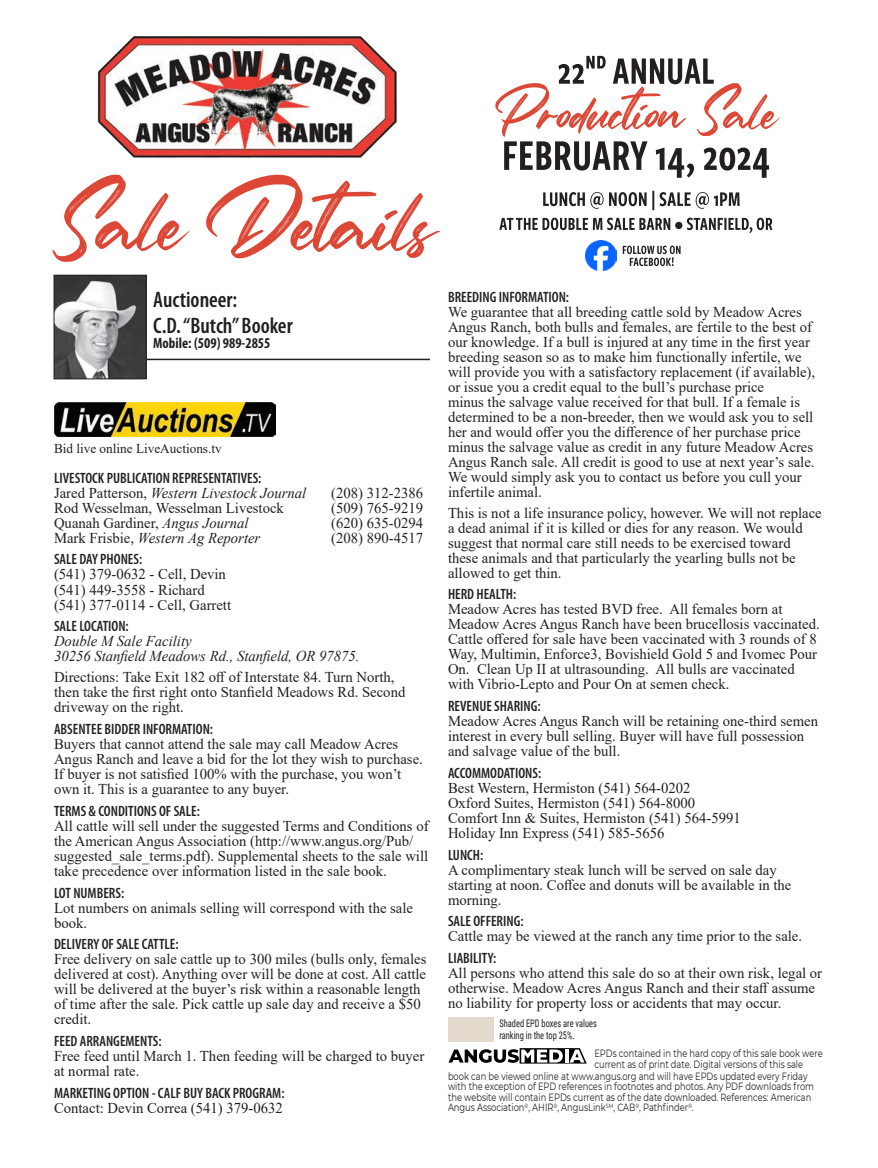
<style>
.page{position:relative;width:878px;height:1168px;background:#fff}
.page>*{position:absolute;margin:0;border:0;box-sizing:border-box;transform-origin:0 0}
.t1{font:70.5px "Batteny Personal Use";letter-spacing:-.03em;color:#dd4736}
.t2{font:600 condensed 22.5px "Myriad Pro";color:#231f20}
.t3{font:15px/15px "Times New Roman";color:#231f20}
.t4{font:600 condensed 15px "Myriad Pro";color:#231f20}
.t5{font:italic 15px "Times New Roman";color:#231f20}
.t6{font:700 condensed 15px "Myriad Pro";color:#231f20}
.t7{font:13.5px "Times New Roman";color:#231f20}
.t8{font:10.5px/10.5px "Montserrat";color:#231f20;scale:.79 1}
.t9{font:10.5px/12.6px "Roboto Condensed";color:#231f20;scale:.8 1}
.s1{font-style:normal}
.s2{font-style:italic}
</style>
<div class="page">
<hr style="left:132px;top:359px;width:298px;height:1px;background:#231f20">
<img style="left:56px;top:277px;width:88px;height:100px">
<div style="left:54px;top:275px;width:92px;height:104px;border:1px solid #231f20"></div>
<svg style="left:448px;top:1048px;width:138px;height:15px"></svg>
<img style="left:97px;top:36px;width:300px;height:122px">
<svg style="left:495px;top:56px;width:285px;height:122px"></svg>
<svg style="left:543px;top:191px;width:196px;height:19px"></svg>
<svg style="left:499px;top:218px;width:273px;height:15px"></svg>
<img style="left:54px;top:402px;width:221px;height:35px">
<img style="left:585px;top:240px;width:31px;height:31px">
<svg style="left:622px;top:246px;width:58px;height:20px"></svg>
<div style="left:448px;top:1017px;width:45px;height:24px;background:#e3d9cd"></div>
<h1 class="t1" style="left:52px;top:185px;width:386px">Sale Details</h1>
<p class="t2" style="left:153px;top:286px;width:86px">Auctioneer:</p>
<p class="t2" style="left:153px;top:311px;width:141px">C.D. “Butch” Booker</p>
<p class="t6" style="left:153px;top:333px;width:119px">Mobile: (509) 989-2855</p>
<p class="t4" style="left:448px;top:287px;width:123px">BREEDING INFORMATION:</p>
<p class="t3" style="left:448px;top:304px;width:369px">We guarantee that all breeding cattle sold by Meadow Acres Angus Ranch, both bulls and females, are fertile to the best of our knowledge. If a bull is injured at any time in the first year breeding season so as to make him functionally infertile, we will provide you with a satisfactory replacement (if available), or issue you a credit equal to the bull’s purchase price<br>minus the salvage value received for that bull. If a female is determined to be a non-breeder, then we would ask you to sell her and would offer you the difference of her purchase price minus the salvage value as credit in any future Meadow Acres Angus Ranch sale. All credit is good to use at next year’s sale.<br>We would simply ask you to contact us before you cull your infertile animal.</p>
<p class="t3" style="left:448px;top:505px;width:375px">This is not a life insurance policy, however. We will not replace a dead animal if it is killed or dies for any reason. We would suggest that normal care still needs to be exercised toward these animals and that particularly the yearling bulls not be allowed to get thin.</p>
<p class="t4" style="left:448px;top:585px;width:70px">HERD HEALTH:</p>
<p class="t3" style="left:448px;top:601px;width:373px">Meadow Acres has tested BVD free. All females born at Meadow Acres Angus Ranch have been brucellosis vaccinated.<br>Cattle offered for sale have been vaccinated with 3 rounds of 8<br>Way, Multimin, Enforce3, Bovishield Gold 5 and Ivomec Pour On. Clean Up II at ultrasounding. All bulls are vaccinated with Vibrio-Lepto and Pour On at semen check.</p>
<p class="t4" style="left:448px;top:697px;width:94px">REVENUE SHARING:</p>
<p class="t3" style="left:448px;top:713px;width:371px">Meadow Acres Angus Ranch will be retaining one-third semen interest in every bull selling. Buyer will have full possession and salvage value of the bull.</p>
<p class="t4" style="left:448px;top:764px;width:95px">ACCOMMODATIONS:</p>
<p class="t3" style="left:448px;top:780px;width:244px">Best Western, Hermiston (541) 564-0202</p>
<p class="t3" style="left:448px;top:795px;width:249px">Oxford Suites, Hermiston (541) 564-8000</p>
<p class="t3" style="left:448px;top:810px;width:294px">Comfort Inn &amp; Suites, Hermiston (541) 564-5991</p>
<p class="t3" style="left:448px;top:825px;width:218px">Holiday Inn Express (541) 585-5656</p>
<p class="t4" style="left:448px;top:845px;width:37px">LUNCH:</p>
<p class="t3" style="left:448px;top:862px;width:345px">A complimentary steak lunch will be served on sale day starting at noon. Coffee and donuts will be available in the morning.</p>
<p class="t4" style="left:448px;top:912px;width:77px">SALE OFFERING:</p>
<p class="t3" style="left:448px;top:928px;width:355px">Cattle may be viewed at the ranch any time prior to the sale.</p>
<p class="t4" style="left:448px;top:949px;width:50px">LIABILITY:</p>
<p class="t3" style="left:448px;top:965px;width:375px">All persons who attend this sale do so at their own risk, legal or otherwise. Meadow Acres Angus Ranch and their staff assume no liability for property loss or accidents that may occur.</p>
<p class="t8" style="left:594px;top:1048px;width:290px">EPDs contained in the hard copy of this sale book were current as of print date. Digital versions of this sale</p>
<p class="t8" style="left:448px;top:1070px;width:465px">book can be viewed online at www.angus.org and will have EPDs updated every Friday with the exception of EPD references in footnotes and photos. Any PDF downloads from the website will contain EPDs current as of the date downloaded. References: American Angus Association<sup>®</sup>, AHIR<sup>®</sup>, AngusLink<sup>SM</sup>, CAB<sup>®</sup>, Pathfinder<sup>®</sup>.</p>
<p class="t7" style="left:54px;top:439px;width:169px">Bid live online LiveAuctions.tv</p>
<p class="t4" style="left:54px;top:468px;width:209px">LIVESTOCK PUBLICATION REPRESENTATIVES:</p>
<p class="t5" style="left:54px;top:482px;width:254px"><span class="s1">Jared Patterson,</span> Western Livestock Journal</p>
<p class="t3" style="left:331px;top:485px;width:93px">(208) 312-2386</p>
<p class="t3" style="left:54px;top:500px;width:231px">Rod Wesselman, Wesselman Livestock</p>
<p class="t3" style="left:331px;top:500px;width:93px">(509) 765-9219</p>
<p class="t3" style="left:54px;top:515px;width:196px">Quanah Gardiner, <span class="s2">Angus Journal</span></p>
<p class="t3" style="left:331px;top:515px;width:93px">(620) 635-0294</p>
<p class="t5" style="left:54px;top:527px;width:208px"><span class="s1">Mark Frisbie,</span> Western Ag Reporter</p>
<p class="t3" style="left:331px;top:530px;width:93px">(208) 890-4517</p>
<p class="t4" style="left:54px;top:550px;width:90px">SALE DAY PHONES:</p>
<p class="t3" style="left:54px;top:566px;width:173px">(541) 379-0632 - Cell, Devin</p>
<p class="t3" style="left:54px;top:581px;width:152px">(541) 449-3558 - Richard</p>
<p class="t3" style="left:54px;top:596px;width:179px">(541) 377-0114 - Cell, Garrett</p>
<p class="t4" style="left:54px;top:617px;width:76px">SALE LOCATION:</p>
<p class="t5" style="left:54px;top:631px;width:139px">Double M Sale Facility</p>
<p class="t5" style="left:54px;top:646px;width:307px">30256 Stanfield Meadows Rd., Stanfield, OR 97875.</p>
<p class="t3" style="left:54px;top:669px;width:353px">Directions: Take Exit 182 off of Interstate 84. Turn North, then take the first right onto Stanfield Meadows Rd. Second driveway on the right.</p>
<p class="t4" style="left:54px;top:720px;width:160px">ABSENTEE BIDDER INFORMATION:</p>
<p class="t3" style="left:54px;top:736px;width:370px">Buyers that cannot attend the sale may call Meadow Acres Angus Ranch and leave a bid for the lot they wish to purchase.<br>If buyer is not satisfied 100% with the purchase, you won’t own it. This is a guarantee to any buyer.</p>
<p class="t4" style="left:54px;top:801px;width:147px">TERMS &amp; CONDITIONS OF SALE:</p>
<p class="t3" style="left:54px;top:818px;width:376px">All cattle will sell under the suggested Terms and Conditions of the American Angus Association (http://www.angus.org/Pub/ suggested_sale_terms.pdf). Supplemental sheets to the sale will take precedence over information listed in the sale book.</p>
<p class="t4" style="left:54px;top:883px;width:72px">LOT NUMBERS:</p>
<p class="t3" style="left:54px;top:899px;width:360px">Lot numbers on animals selling will correspond with the sale book.</p>
<p class="t4" style="left:54px;top:935px;width:126px">DELIVERY OF SALE CATTLE:</p>
<p class="t3" style="left:54px;top:951px;width:374px">Free delivery on sale cattle up to 300 miles (bulls only, females delivered at cost). Anything over will be done at cost. All cattle will be delivered at the buyer’s risk within a reasonable length of time after the sale. Pick cattle up sale day and receive a $50 credit.</p>
<p class="t4" style="left:54px;top:1032px;width:109px">FEED ARRANGEMENTS:</p>
<p class="t3" style="left:54px;top:1048px;width:372px">Free feed until March 1. Then feeding will be charged to buyer at normal rate.</p>
<p class="t4" style="left:54px;top:1083px;width:232px">MARKETING OPTION - CALF BUY BACK PROGRAM:</p>
<p class="t3" style="left:54px;top:1100px;width:230px">Contact: Devin Correa (541) 379-0632</p>
<p class="t9" style="left:499px;top:1016px;width:123px">Shaded EPD boxes are values ranking in the top 25%.</p>
</div>
